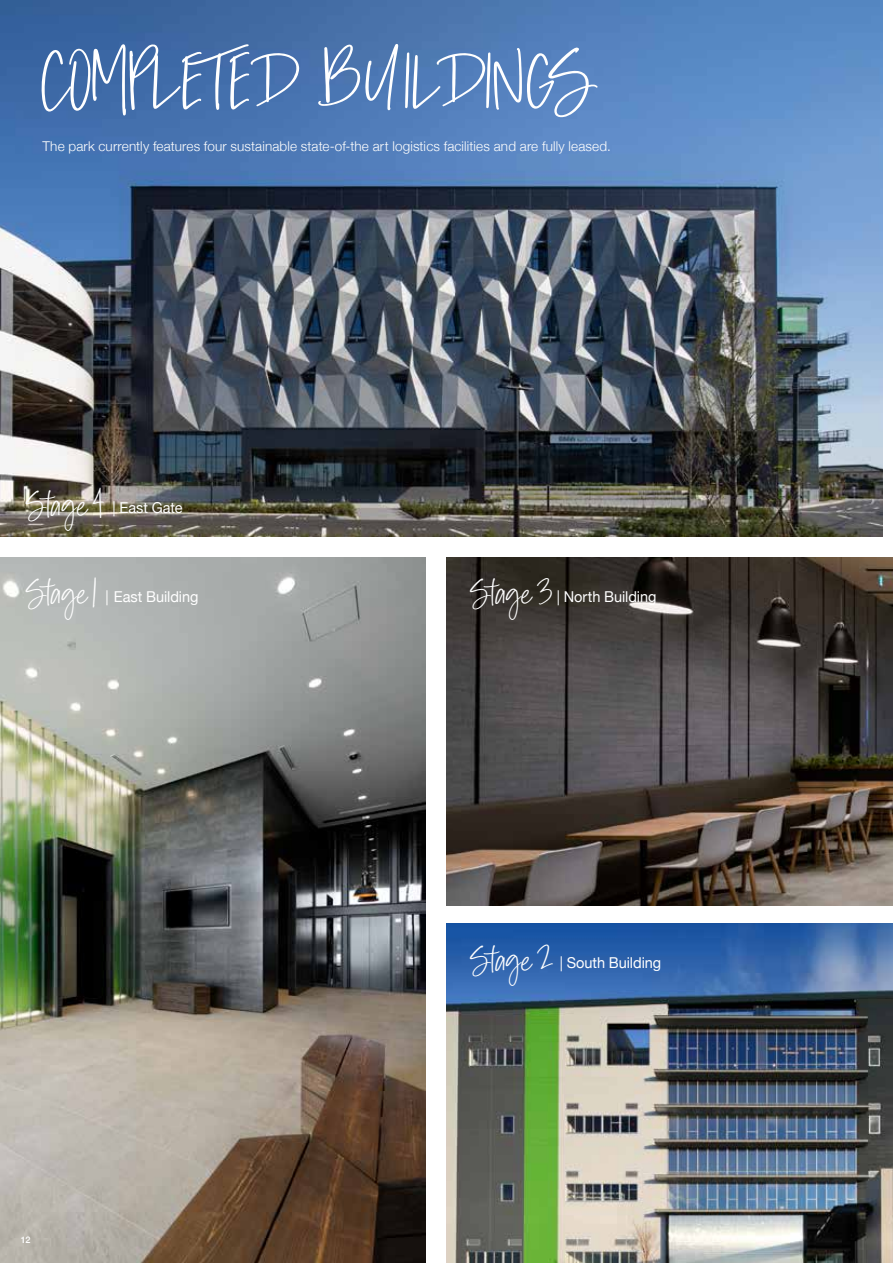
<style>
.page{position:relative;width:893px;height:1263px;background:#fff}
.page>*{position:absolute;margin:0;border:0;box-sizing:border-box;transform-origin:0 0}
.t1{font:82.5px "Ambition Script";color:#fff}
.t2{font:36.6px "Ambition Script";letter-spacing:.005em;color:#fff}
.t3{font:15px "Helvetica Neue";letter-spacing:-.005em;color:#fff}
.t4{font:300 13.5px "Helvetica Neue";letter-spacing:.01em;color:#fff}
.t5{font:500 9px "Helvetica Neue";color:#fff}
</style>
<div class="page">
<img style="left:0;top:0;width:883px;height:536px">
<img style="left:446px;top:557px;width:447px;height:348px">
<img style="left:0;top:557px;width:425px;height:706px">
<img style="left:446px;top:923px;width:447px;height:340px">
<h1 class="t1" style="left:42px;top:21px;width:554px">COMPLETED BUILDINGS</h1>
<p class="t4" style="left:43px;top:135px;width:570px">The park currently features four sustainable state-of-the art logistics facilities and are fully leased.</p>
<h2 class="t2" style="left:29px;top:478px;width:77px">Stage4</h2>
<p class="t3" style="left:112px;top:497px;width:72px">| East Gate</p>
<h2 class="t2" style="left:29px;top:567px;width:70px">Stage1</h2>
<h2 class="t2" style="left:473px;top:567px;width:81px">Stage3</h2>
<p class="t3" style="left:105px;top:585px;width:94px">| East Building</p>
<p class="t3" style="left:557px;top:585px;width:101px">| North Building</p>
<p class="t5" style="left:21px;top:1232px;width:11px">12</p>
<h2 class="t2" style="left:473px;top:933px;width:82px">Stage2</h2>
<p class="t3" style="left:560px;top:952px;width:103px">| South Building</p>
</div>
